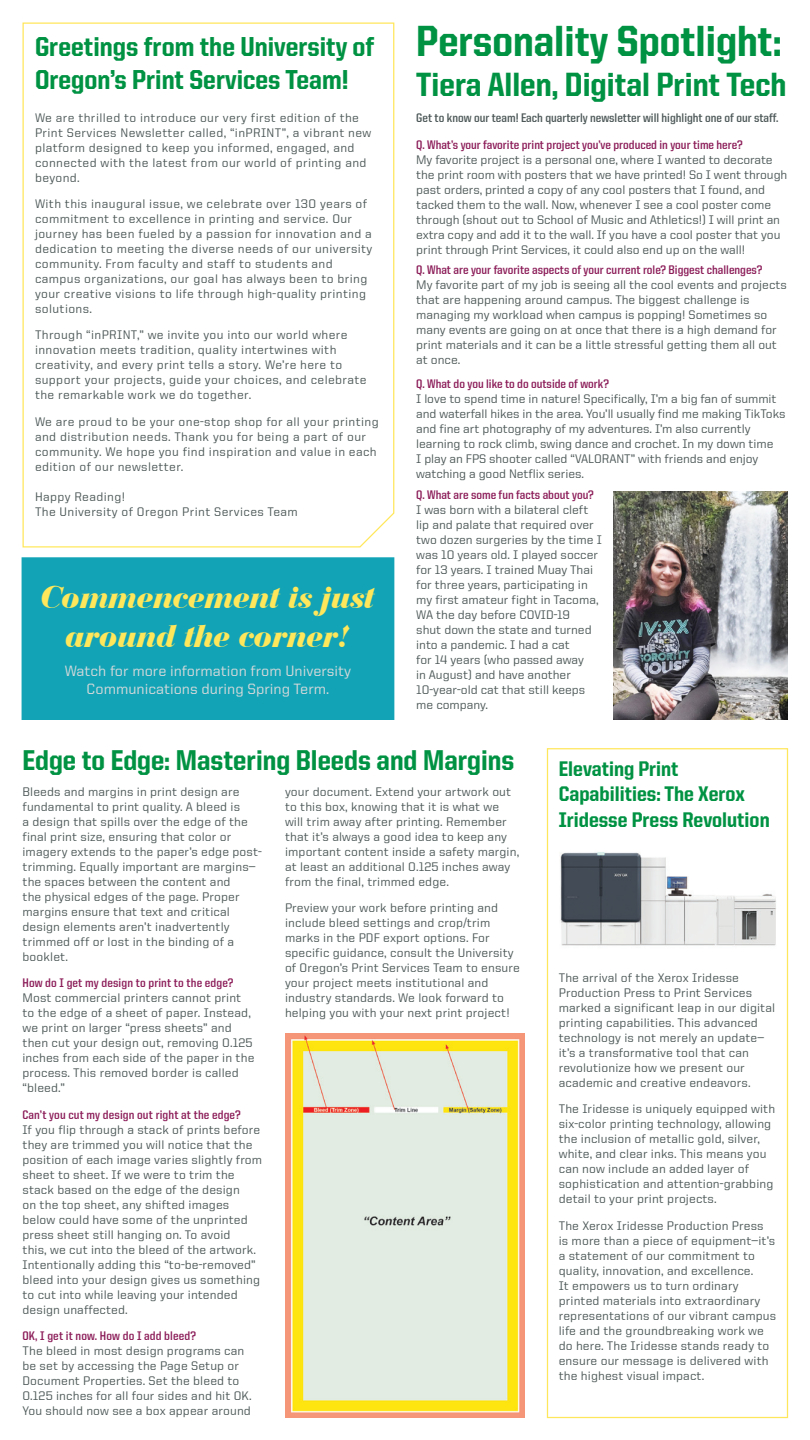
<style>
.page{position:relative;width:810px;height:1440px;background:#fff}
.page>*{position:absolute;margin:0;border:0;box-sizing:border-box;transform-origin:0 0}
.t1{font:800 43.75px "United Sans Semi Cond";color:#009243}
.t2{font:800 33.75px "United Sans Semi Cond";color:#009243}
.t3{font:italic 900 32.5px/39px "Bauer Bodoni BT";color:#ffe75b;text-align:center}
.t4{font:800 28.75px "United Sans Semi Cond";color:#009243}
.t5{font:800 27.5px/33px "United Sans Semi Cond";color:#009243}
.t6{font:800 21.25px/25.5px "United Sans Semi Cond";color:#009243}
.t7{font:500 15px/18px "United Sans Reg";color:#d8d9db;text-align:center}
.t8{font:500 12.5px/15px "United Sans Reg";letter-spacing:.01em;color:#4d5757}
.t9{font:500 12.5px/15px "United Sans Reg";letter-spacing:.03em;color:#4d5757}
.t10{font:700 12.5px "United Sans Semi Cond";color:#8b1c58}
.t11{font:700 12.5px "United Sans Semi Cond";color:#4d5757}
</style>
<div class="page">
<div style="left:547px;top:748px;width:241px;height:670px;background:#fff;border:1px solid #ffe75b"></div>
<svg style="left:22px;top:22px;width:373px;height:526px"></svg>
<div style="left:22px;top:558px;width:372px;height:161px;background:#12a4b6"></div>
<div style="left:22px;top:557px;width:372px;height:163px;border:1px solid #12a4b6"></div>
<img style="left:285px;top:1034px;width:240px;height:384px">
<img style="left:613px;top:492px;width:175px;height:228px">
<img style="left:560px;top:852px;width:216px;height:94px">
<h3 class="t5" style="left:35px;top:30px;width:341px">Greetings from the University of<br>Oregon’s Print Services Team!</h3>
<p class="t9" style="left:35px;top:110px;width:338px">We are thrilled to introduce our very first edition of the Print Services Newsletter called, “inPRINT”, a vibrant new platform designed to keep you informed, engaged, and connected with the latest from our world of printing and beyond.</p>
<p class="t9" style="left:35px;top:196px;width:339px">With this inaugural issue, we celebrate over 130 years of commitment to excellence in printing and service. Our journey has been fueled by a passion for innovation and a dedication to meeting the diverse needs of our university community. From faculty and staff to students and campus organizations, our goal has always been to bring your creative visions to life through high-quality printing solutions.</p>
<p class="t9" style="left:35px;top:327px;width:333px">Through “inPRINT,” we invite you into our world where innovation meets tradition, quality intertwines with creativity, and every print tells a story. We’re here to support your projects, guide your choices, and celebrate the remarkable work we do together.</p>
<p class="t9" style="left:35px;top:414px;width:345px">We are proud to be your one-stop shop for all your printing and distribution needs. Thank you for being a part of our community. We hope you find inspiration and value in each edition of our newsletter.</p>
<p class="t9" style="left:35px;top:489px;width:264px">Happy Reading!<br>The University of Oregon Print Services Team</p>
<h3 class="t3" style="left:41px;top:577px;width:335px">Commencement is just around the corner!</h3>
<p class="t7" style="left:65px;top:662px;width:288px">Watch for more information from University<br>Communications during Spring Term.</p>
<h1 class="t1" style="left:416px;top:17px;width:367px">Personality Spotlight:</h1>
<h2 class="t2" style="left:416px;top:67px;width:372px">Tiera Allen, Digital Print Tech</h2>
<p class="t11" style="left:416px;top:112px;width:364px">Get to know our team! Each quarterly newsletter will highlight one of our staff.</p>
<p class="t10" style="left:416px;top:138px;width:328px">Q. What’s your favorite print project you’ve produced in your time here?</p>
<p class="t8" style="left:416px;top:152px;width:373px">My favorite project is a personal one, where I wanted to decorate the print room with posters that we have printed! So I went through past orders, printed a copy of any cool posters that I found, and tacked them to the wall. Now, whenever I see a cool poster come through (shout out to School of Music and Athletics!) I will print an extra copy and add it to the wall. If you have a cool poster that you print through Print Services, it could also end up on the wall!</p>
<p class="t10" style="left:416px;top:263px;width:348px">Q. What are your favorite aspects of your current role? Biggest challenges?</p>
<p class="t8" style="left:416px;top:277px;width:372px">My favorite part of my job is seeing all the cool events and projects that are happening around campus. The biggest challenge is managing my workload when campus is popping! Sometimes so many events are going on at once that there is a high demand for print materials and it can be a little stressful getting them all out at once.</p>
<p class="t10" style="left:416px;top:377px;width:194px">Q. What do you like to do outside of work?</p>
<p class="t8" style="left:416px;top:391px;width:371px">I love to spend time in nature! Specifically, I’m a big fan of summit and waterfall hikes in the area. You’ll usually find me making TikToks and fine art photography of my adventures. I’m also currently learning to rock climb, swing dance and crochet. In my down time<br>I play an FPS shooter called “VALORANT” with friends and enjoy watching a good Netflix series.</p>
<p class="t10" style="left:416px;top:488px;width:179px">Q. What are some fun facts about you?</p>
<p class="t8" style="left:416px;top:502px;width:187px">I was born with a bilateral cleft lip and palate that required over two dozen surgeries by the time I was 10 years old. I played soccer for 13 years. I trained Muay Thai for three years, participating in my first amateur fight in Tacoma,<br>WA the day before COVID-19<br>shut down the state and turned into a pandemic. I had a cat<br>for 14 years (who passed away<br>in August) and have another<br>10-year-old cat that still keeps me company.</p>
<h3 class="t4" style="left:22px;top:745px;width:493px">Edge to Edge: Mastering Bleeds and Margins</h3>
<p class="t8" style="left:22px;top:784px;width:241px">Bleeds and margins in print design are fundamental to print quality. A bleed is<br>a design that spills over the edge of the final print size, ensuring that color or imagery extends to the paper’s edge post&shy;trimming. Equally important are margins— the spaces between the content and<br>the physical edges of the page. Proper margins ensure that text and critical design elements aren’t inadvertently trimmed off or lost in the binding of a booklet.</p>
<p class="t10" style="left:22px;top:977px;width:212px">How do I get my design to print to the edge?</p>
<p class="t8" style="left:22px;top:990px;width:233px">Most commercial printers cannot print to the edge of a sheet of paper. Instead, we print on larger “press sheets” and then cut your design out, removing 0.125 inches from each side of the paper in the process. This removed border is called “bleed.”</p>
<p class="t10" style="left:22px;top:1108px;width:220px">Can’t you cut my design out right at the edge?</p>
<p class="t8" style="left:22px;top:1122px;width:241px">If you flip through a stack of prints before they are trimmed you will notice that the position of each image varies slightly from sheet to sheet. If we were to trim the stack based on the edge of the design<br>on the top sheet, any shifted images below could have some of the unprinted press sheet still hanging on. To avoid<br>this, we cut into the bleed of the artwork.<br>Intentionally adding this “to-be-removed” bleed into your design gives us something to cut into while leaving your intended design unaffected.</p>
<p class="t10" style="left:22px;top:1329px;width:175px">OK, I get it now. How do I add bleed?</p>
<p class="t8" style="left:22px;top:1343px;width:231px">The bleed in most design programs can be set by accessing the Page Setup or Document Properties. Set the bleed to 0.125 inches for all four sides and hit OK.<br>You should now see a box appear around</p>
<p class="t8" style="left:285px;top:784px;width:236px">your document. Extend your artwork out to this box, knowing that it is what we will trim away after printing. Remember that it’s always a good idea to keep any important content inside a safety margin, at least an additional 0.125 inches away from the final, trimmed edge.</p>
<p class="t8" style="left:285px;top:900px;width:236px">Preview your work before printing and include bleed settings and crop/trim marks in the PDF export options. For specific guidance, consult the University of Oregon’s Print Services Team to ensure your project meets institutional and industry standards. We look forward to helping you with your next print project!</p>
<h3 class="t6" style="left:559px;top:755px;width:212px">Elevating Print<br>Capabilities: The Xerox<br>Iridesse Press Revolution</h3>
<p class="t8" style="left:559px;top:970px;width:218px">The arrival of the Xerox Iridesse Production Press to Print Services marked a significant leap in our digital printing capabilities. This advanced technology is not merely an update— it’s a transformative tool that can revolutionize how we present our academic and creative endeavors.</p>
<p class="t8" style="left:559px;top:1101px;width:218px">The Iridesse is uniquely equipped with six-color printing technology, allowing the inclusion of metallic gold, silver, white, and clear inks. This means you can now include an added layer of sophistication and attention-grabbing detail to your print projects.</p>
<p class="t8" style="left:559px;top:1218px;width:219px">The Xerox Iridesse Production Press is more than a piece of equipment—it’s a statement of our commitment to quality, innovation, and excellence.<br>It empowers us to turn ordinary printed materials into extraordinary representations of our vibrant campus life and the groundbreaking work we do here. The Iridesse stands ready to ensure our message is delivered with the highest visual impact.</p>
</div>
